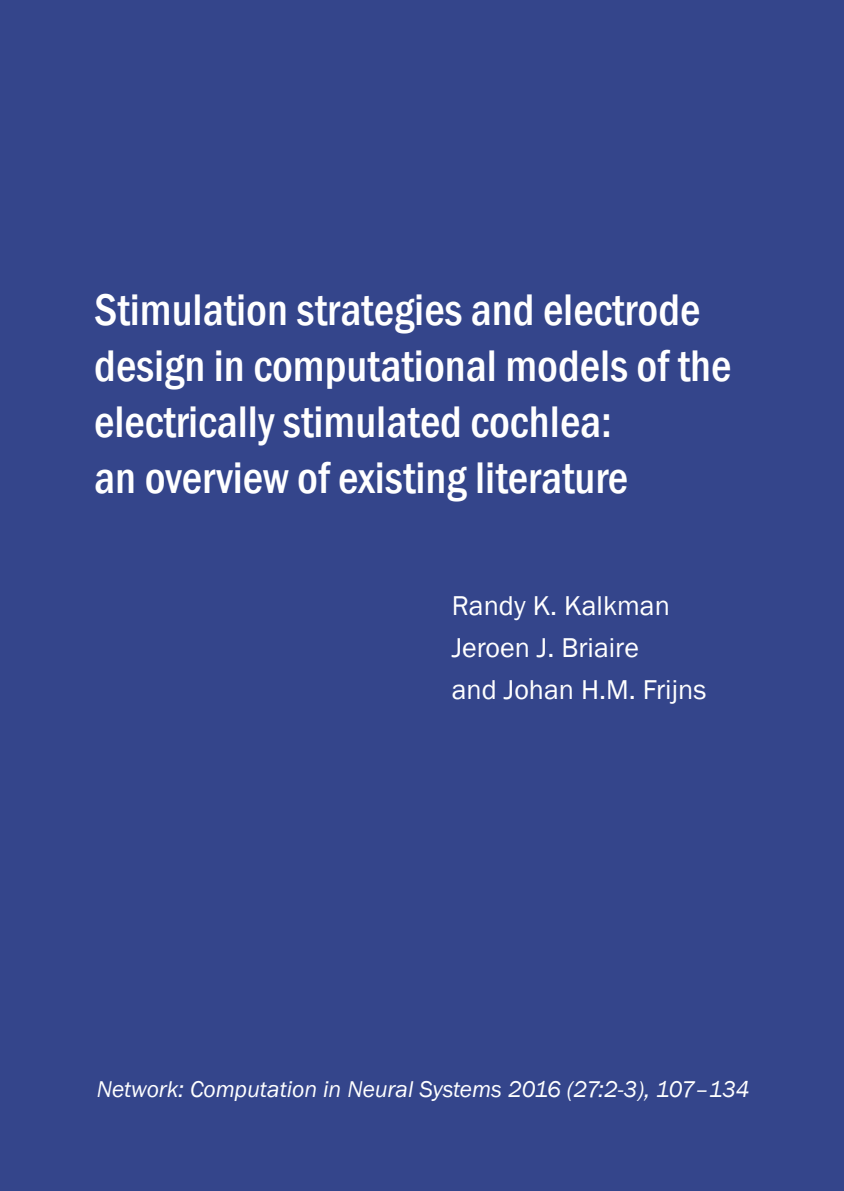
<style>
.page{position:relative;width:844px;height:1191px;background:#fff}
.page>*{position:absolute;margin:0;border:0;box-sizing:border-box;transform-origin:0 0}
.t1{font:500 condensed 45.5px/56px "Franklin Gothic";color:#fff}
.t2{font:28px/42px "Franklin Gothic";color:#fff}
.t3{font:italic 23.45px "Franklin Gothic";color:#fff}
</style>
<div class="page">
<div style="left:0;top:0;width:843px;height:1191px;background:#34458b"></div>
<p class="t1" style="left:94px;top:281px;width:638px">Stimulation strategies and electrode design in computational models of the electrically stimulated cochlea:<br>an overview of existing literature</p>
<p class="t2" style="left:451px;top:585px;width:256px">Randy K. Kalkman<br>Jeroen J. Briaire<br>and Johan H.M. Frijns</p>
<p class="t3" style="left:97px;top:1074px;width:654px">Network: Computation in Neural Systems 2016 (27:2-3), 107–134</p>
</div>
